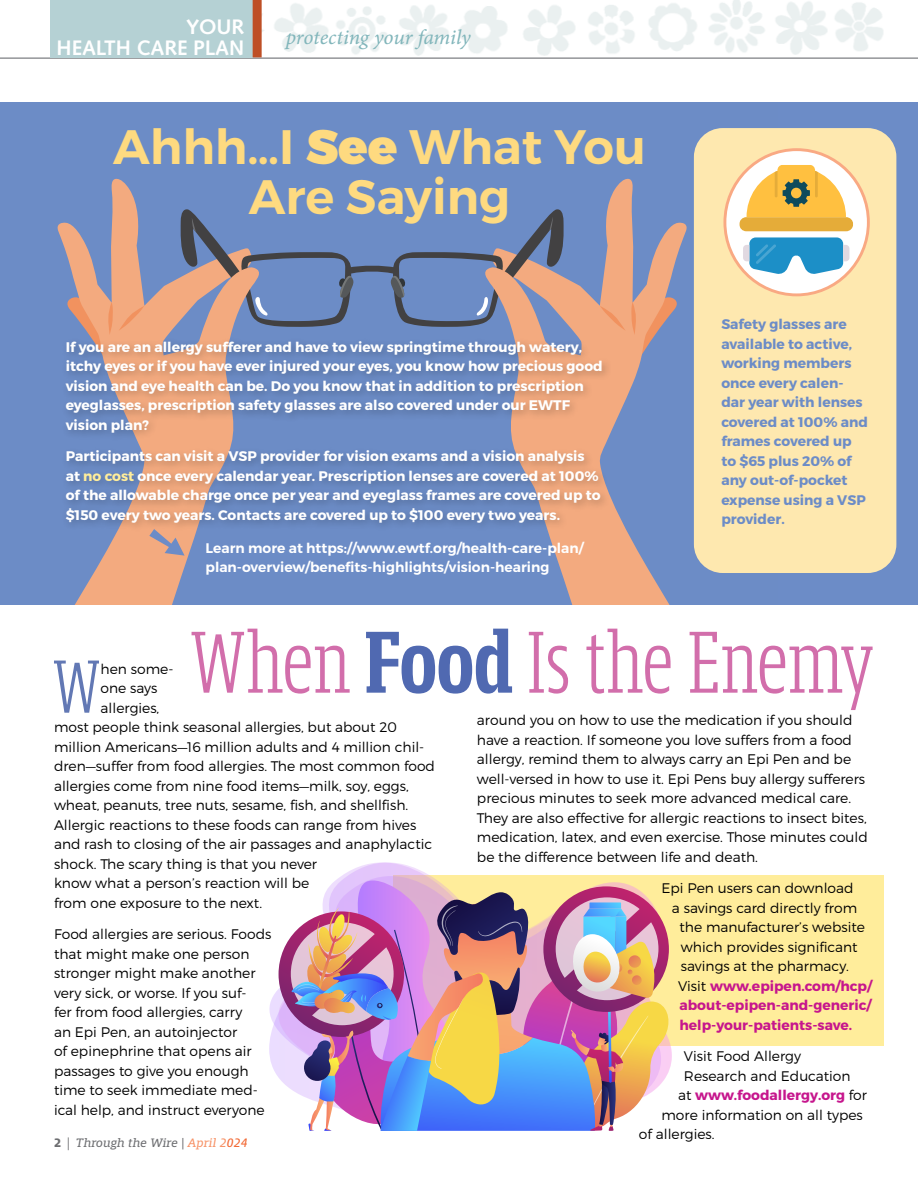
<style>
.page{position:relative;width:918px;height:1188px;background:#fff}
.page>*{position:absolute;margin:0;border:0;box-sizing:border-box;transform-origin:0 0}
.t1{font:300 91.5px "Mislab Std Compact";color:#d26eab}
.t2{font:600 48.3px/49.9px "Montserrat";color:#feda80;text-align:center}
.t3{font:21px "Minion Pro It Capt";letter-spacing:-.01em;color:#82b6bb}
.t4{font:700 21px/21px "Syntax";letter-spacing:-.005em;color:#fff;text-align:right}
.t5{font:300 13.8px/19.5px "Montserrat";color:#000}
.t6{font:700 13.8px/19.5px "Montserrat";color:#fff}
.t7{font:700 13.8px/19.5px "Montserrat";color:#6c8cc7}
.t8{font:600 13.8px/19.5px "Montserrat";color:#fff}
.t9{font:700 13.8px "Montserrat";color:#c6168d}
.t10{font:italic 12.75px "Mislab Std";color:#6d6e71}
.s1{font-weight:900}
.s2{color:#ffed9b}
.s3{font-weight:700;color:#5069b1}
.s4{font-weight:300;color:#000}
.s5{font-weight:700;font-style:normal}
.s6{font-family:"Minion Pro";font-style:normal}
.s7{color:#f79469}
.s8{color:#f26a36}
</style>
<div class="page">
<div style="left:393px;top:875px;width:490px;height:170px;background:#ffed9b"></div>
<img style="left:262px;top:0;width:621px;height:56px">
<hr style="left:0;top:57px;width:918px;height:2px;background:#939598">
<div style="left:51px;top:0;width:202px;height:57px;background:#b5d1d4"></div>
<div style="left:253px;top:0;width:9px;height:57px;background:#be4f26"></div>
<div style="left:0;top:102px;width:918px;height:502px;background:#6c8cc7"></div>
<svg style="left:548px;top:178px;width:139px;height:426px"></svg>
<svg style="left:57px;top:178px;width:139px;height:426px"></svg>
<svg style="left:65px;top:209px;width:614px;height:254px"></svg>
<div style="left:61px;top:336px;width:552px;height:197px;background:#000;opacity:.25"></div>
<div style="left:694px;top:128px;width:202px;height:445px;background:#fee8af;border-radius:29px"></div>
<svg style="left:269px;top:862px;width:403px;height:214px"></svg>
<svg style="left:278px;top:876px;width:383px;height:213px"></svg>
<svg style="left:279px;top:911px;width:125px;height:126px"></svg>
<svg style="left:291px;top:880px;width:380px;height:251px"></svg>
<div style="left:725px;top:150px;width:143px;height:145px;background:#fff;border-radius:50%"></div>
<div style="left:739px;top:217px;width:114px;height:14px;background:#e5ac39;border-radius:7px"></div>
<svg style="left:747px;top:165px;width:99px;height:52px"></svg>
<svg style="left:743px;top:237px;width:106px;height:38px"></svg>
<div style="left:723px;top:148px;width:147px;height:148px;border:3px solid #f9a983;border-radius:50%"></div>
<svg style="left:149px;top:529px;width:36px;height:27px"></svg>
<h3 class="t4" style="left:57px;top:17px;width:189px">YOUR<br>HEALTH CARE PLAN</h3>
<h3 class="t3" style="left:286px;top:22px;width:187px">protecting your family</h3>
<h2 class="t2" style="left:113px;top:123px;width:534px">Ahhh…I <span class="s1">See</span> What You<br>Are Saying</h2>
<p class="t6" style="left:66px;top:337px;width:539px">If you are an allergy sufferer and have to view springtime through watery, itchy eyes or if you have ever injured your eyes, you know how precious good vision and eye health can be. Do you know that in addition to prescription eyeglasses, prescription safety glasses are also covered under our EWTF vision plan?</p>
<p class="t6" style="left:66px;top:447px;width:536px">Participants can visit a VSP provider for vision exams and a vision analysis at <span class="s2">no cost</span> once every calendar year. Prescription lenses are covered at 100% of the allowable charge once per year and eyeglass frames are covered up to $150 every two years. Contacts are covered up to $100 every two years.</p>
<p class="t8" style="left:206px;top:538px;width:380px">Learn more at https://www.ewtf.org/health-care-plan/ plan-overview/benefits-highlights/vision-hearing</p>
<p class="t7" style="left:721px;top:315px;width:148px">Safety glasses are available to active, working members once every calen&shy;dar year with lenses covered at 100% and frames covered up to $65 plus 20% of any out-of-pocket expense using a VSP provider.</p>
<h1 class="t1" style="left:53px;top:616px;width:822px"><sub>W</sub> When <span class="s3">Food</span> Is the Enemy</h1>
<p class="t5" style="left:101px;top:659px;width:74px">hen some-</p>
<p class="t5" style="left:101px;top:678px;width:58px">one says</p>
<p class="t5" style="left:101px;top:698px;width:60px">allergies,</p>
<p class="t5" style="left:54px;top:717px;width:344px">most people think seasonal allergies, but about 20</p>
<p class="t5" style="left:54px;top:737px;width:372px">million Americans—16 million adults and 4 million chil-</p>
<p class="t5" style="left:54px;top:756px;width:383px">dren—suffer from food allergies. The most common food</p>
<p class="t5" style="left:54px;top:776px;width:356px">allergies come from nine food items—milk, soy, eggs,</p>
<p class="t5" style="left:54px;top:795px;width:356px">wheat, peanuts, tree nuts, sesame, fish, and shellfish.</p>
<p class="t5" style="left:54px;top:815px;width:364px">Allergic reactions to these foods can range from hives</p>
<p class="t5" style="left:54px;top:834px;width:380px">and rash to closing of the air passages and anaphylactic</p>
<p class="t5" style="left:54px;top:854px;width:265px">shock. The scary thing is that you never</p>
<p class="t5" style="left:54px;top:873px;width:257px">know what a person’s reaction will be</p>
<p class="t5" style="left:54px;top:893px;width:210px">from one exposure to the next.</p>
<p class="t5" style="left:54px;top:924px;width:219px">Food allergies are serious. Foods that might make one person stronger might make another very sick, or worse. If you suf-<br>fer from food allergies, carry<br>an Epi Pen, an autoinjector<br>of epinephrine that opens air passages to give you enough time to seek immediate med&shy;ical help, and instruct everyone</p>
<p class="t5" style="left:477px;top:711px;width:392px">around you on how to use the medication if you should have a reaction. If someone you love suffers from a food allergy, remind them to always carry an Epi Pen and be well-versed in how to use it. Epi Pens buy allergy sufferers precious minutes to seek more advanced medical care.<br>They are also effective for allergic reactions to insect bites, medication, latex, and even exercise. Those minutes could be the difference between life and death.</p>
<p class="t5" style="left:661px;top:879px;width:194px">Epi Pen users can download</p>
<p class="t5" style="left:672px;top:898px;width:187px">a savings card directly from</p>
<p class="t5" style="left:679px;top:918px;width:187px">the manufacturer’s website</p>
<p class="t5" style="left:681px;top:937px;width:178px">which provides significant</p>
<p class="t5" style="left:681px;top:957px;width:169px">savings at the pharmacy.</p>
<p class="t9" style="left:678px;top:977px;width:196px"><span class="s4">Visit</span> www.epipen.com/hcp/</p>
<p class="t9" style="left:679px;top:997px;width:193px">about-epipen-and-generic/</p>
<p class="t9" style="left:679px;top:1016px;width:174px">help-your-patients-save.</p>
<p class="t5" style="left:684px;top:1046px;width:118px">Visit Food Allergy</p>
<p class="t5" style="left:684px;top:1066px;width:168px">Research and Education</p>
<p class="t9" style="left:678px;top:1087px;width:191px"><span class="s4">at</span> www.foodallergy.org <span class="s4">for</span></p>
<p class="t5" style="left:662px;top:1105px;width:203px">more information on all types</p>
<p class="t5" style="left:639px;top:1124px;width:77px">of allergies.</p>
<p class="t10" style="left:54px;top:1137px;width:195px"><span class="s5">2</span> <span class="s6">|</span> Through the Wire | <span class="s7">April 2</span><span class="s8">024</span></p>
</div>
